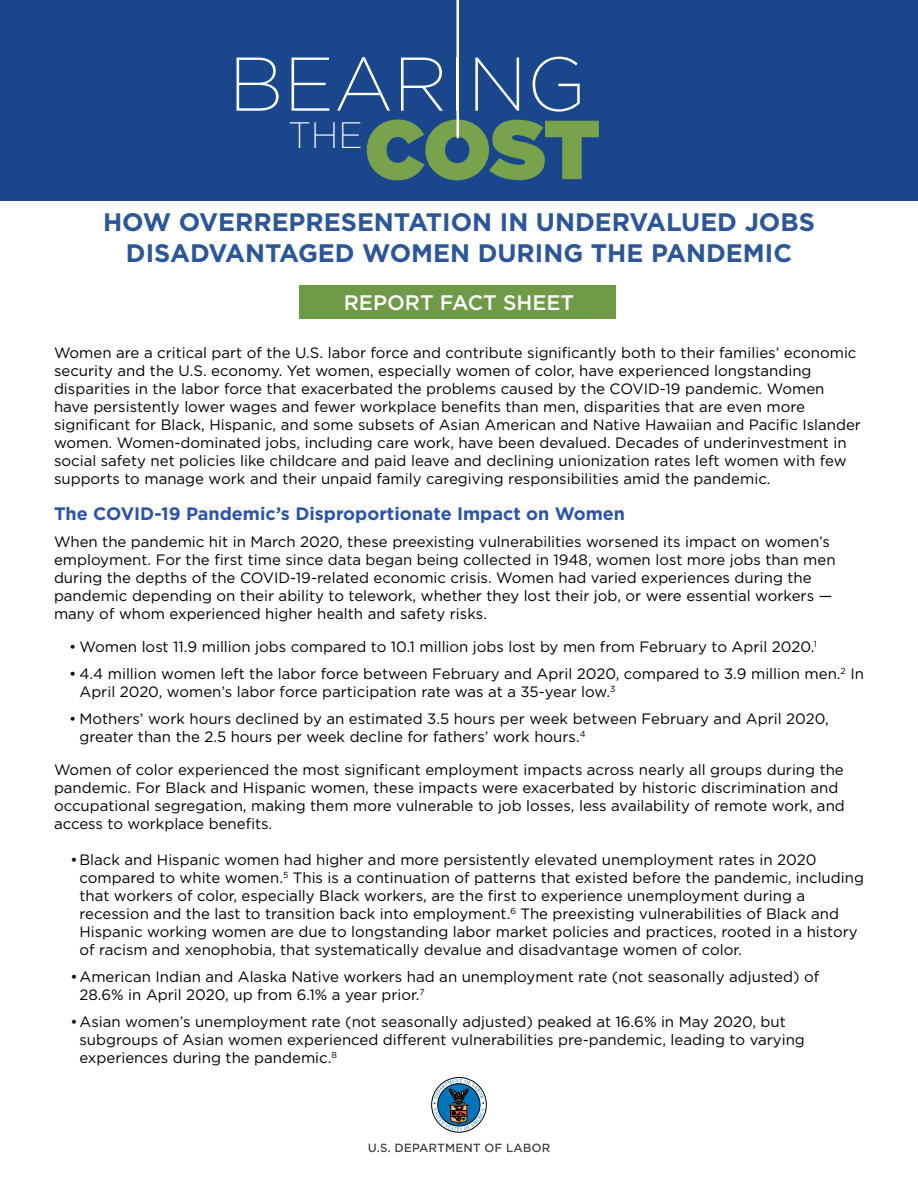
<style>
.page{position:relative;width:918px;height:1188px;background:#fff}
.page>*{position:absolute;margin:0;border:0;box-sizing:border-box;transform-origin:0 0}
.t1{font:900 83.4px "Gotham";color:#78a24c}
.t2{font:200 75.9px "Gotham";color:#fff}
.t3{font:200 36.75px "Gotham";color:#fff}
.t4{font:700 25.35px/30.3px "Gotham";color:#2b569a;text-align:center}
.t5{font:500 21px "Gotham";color:#fff}
.t6{font:700 18px "Gotham";color:#2b53ad}
.t7{font:15px/18px "Gotham";color:#000}
</style>
<div class="page">
<div style="left:0;top:0;width:918px;height:200px;background:#1a468c"></div>
<div style="left:299px;top:285px;width:317px;height:34px;background:#6f9a47"></div>
<hr style="left:456px;top:0;width:3px;height:137px;background:#fff">
<div style="left:431px;top:1077px;width:56px;height:56px;border:1px solid #000;border-radius:50%"></div>
<svg style="left:434px;top:1079px;width:50px;height:52px"></svg>
<svg style="left:369px;top:1144px;width:181px;height:8px"></svg>
<h1 class="t2" style="left:229px;top:37px;width:359px">BEARING</h1>
<h1 class="t3" style="left:289px;top:112px;width:76px">THE</h1>
<h1 class="t1" style="left:365px;top:90px;width:237px">COST</h1>
<h2 class="t4" style="left:103px;top:207px;width:713px">HOW OVERREPRESENTATION IN UNDERVALUED JOBS<br>DISADVANTAGED WOMEN DURING THE PANDEMIC</h2>
<h2 class="t5" style="left:344px;top:289px;width:232px">REPORT FACT SHEET</h2>
<p class="t7" style="left:54px;top:343px;width:809px">Women are a critical part of the U.S. labor force and contribute significantly both to their families’ economic security and the U.S. economy. Yet women, especially women of color, have experienced longstanding disparities in the labor force that exacerbated the problems caused by the COVID-19 pandemic. Women have persistently lower wages and fewer workplace benefits than men, disparities that are even more significant for Black, Hispanic, and some subsets of Asian American and Native Hawaiian and Pacific Islander women. Women-dominated jobs, including care work, have been devalued. Decades of underinvestment in social safety net policies like childcare and paid leave and declining unionization rates left women with few supports to manage work and their unpaid family caregiving responsibilities amid the pandemic.</p>
<h3 class="t6" style="left:54px;top:503px;width:573px">The COVID-19 Pandemic’s Disproportionate Impact on Women</h3>
<p class="t7" style="left:54px;top:533px;width:783px">When the pandemic hit in March 2020, these preexisting vulnerabilities worsened its impact on women’s employment. For the first time since data began being collected in 1948, women lost more jobs than men during the depths of the COVID-19-related economic crisis. Women had varied experiences during the pandemic depending on their ability to telework, whether they lost their job, or were essential workers — many of whom experienced higher health and safety risks.</p>
<p class="t7" style="left:80px;top:638px;width:739px">Women lost 11.9 million jobs compared to 10.1 million jobs lost by men from February to April 2020.<sup>1</sup></p>
<p class="t7" style="left:80px;top:665px;width:786px">4.4 million women left the labor force between February and April 2020, compared to 3.9 million men.<sup>2</sup> In<br>April 2020, women’s labor force participation rate was at a 35-year low.<sup>3</sup></p>
<p class="t7" style="left:80px;top:710px;width:751px">Mothers’ work hours declined by an estimated 3.5 hours per week between February and April 2020, greater than the 2.5 hours per week decline for fathers’ work hours.<sup>4</sup></p>
<p class="t7" style="left:54px;top:761px;width:792px">Women of color experienced the most significant employment impacts across nearly all groups during the pandemic. For Black and Hispanic women, these impacts were exacerbated by historic discrimination and occupational segregation, making them more vulnerable to job losses, less availability of remote work, and access to workplace benefits.</p>
<p class="t7" style="left:79px;top:851px;width:786px;text-indent:-9px">•Black and Hispanic women had higher and more persistently elevated unemployment rates in 2020 compared to white women.<sup>5</sup> This is a continuation of patterns that existed before the pandemic, including that workers of color, especially Black workers, are the first to experience unemployment during a recession and the last to transition back into employment.<sup>6</sup> The preexisting vulnerabilities of Black and Hispanic working women are due to longstanding labor market policies and practices, rooted in a history of racism and xenophobia, that systematically devalue and disadvantage women of color.</p>
<p class="t7" style="left:79px;top:968px;width:741px">American Indian and Alaska Native workers had an unemployment rate (not seasonally adjusted) of<br>28.6% in April 2020, up from 6.1% a year prior.<sup>7</sup></p>
<p class="t7" style="left:79px;top:1013px;width:727px">Asian women’s unemployment rate (not seasonally adjusted) peaked at 16.6% in May 2020, but subgroups of Asian women experienced different vulnerabilities pre-pandemic, leading to varying experiences during the pandemic.<sup>8</sup></p>
</div>
